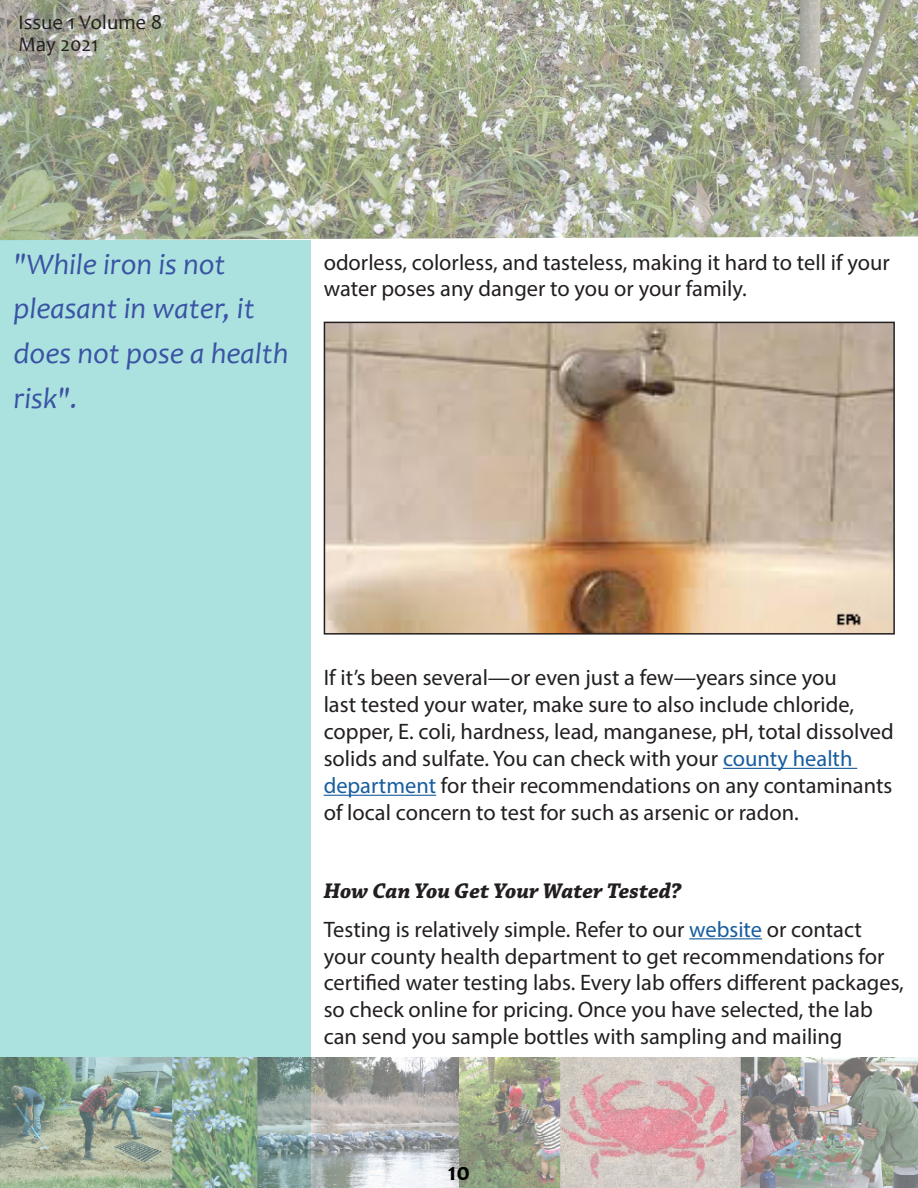
<style>
.page{position:relative;width:918px;height:1188px;background:#fff}
.page>*{position:absolute;margin:0;border:0;box-sizing:border-box;transform-origin:0 0}
.Summary_Bar_Header{font:italic 29.85px/44.8px "Candara";color:#3a53a3}
.t1{font:700 25.35px "Candara";color:#000}
.No_Spacing{font:22.35px/26.8px "Myriad Pro";color:#231f20}
.No_Spacing-2{font:italic 700 22.35px "Chaparral Pro";color:#231f20}
.t2{font:20.85px/22.4px "Candara";color:#231f20}
.s1{color:#175d9e}
</style>
<div class="page">
<img style="left:0;top:0;width:918px;height:240px">
<div style="left:0;top:240px;width:310px;height:948px;background:#abe2df"></div>
<img style="left:0;top:1058px;width:918px;height:130px">
<hr style="left:723px;top:768px;width:134px;height:1px;background:#175d9e">
<hr style="left:324px;top:795px;width:112px;height:1px;background:#175d9e">
<hr style="left:689px;top:938px;width:73px;height:1px;background:#175d9e">
<img style="left:326px;top:324px;width:567px;height:309px">
<p class="t2" style="left:18px;top:11px;width:146px">Issue 1 Volume 8<br>May 2021</p>
<p class="Summary_Bar_Header" style="left:14px;top:241px;width:277px">"While iron is not pleasant in water, it does not pose a health risk".</p>
<p class="No_Spacing" style="left:324px;top:248px;width:568px">odorless, colorless, and tasteless, making it hard to tell if your water poses any danger to you or your family.</p>
<p class="No_Spacing" style="left:324px;top:664px;width:572px">If it’s been several—or even just a few—years since you<br>last tested your water, make sure to also include chloride, copper, E. coli, hardness, lead, manganese, pH, total dissolved solids and sulfate. You can check with your <span class="s1">county health department</span> for their recommendations on any contaminants of local concern to test for such as arsenic or radon.</p>
<p class="No_Spacing-2" style="left:324px;top:878px;width:359px">How Can You Get Your Water Tested?</p>
<p class="No_Spacing" style="left:324px;top:915px;width:582px">Testing is relatively simple. Refer to our <span class="s1">website</span> or contact your county health department to get recommendations for certified water testing labs. Every lab offers different packages, so check online for pricing. Once you have selected, the lab can send you sample bottles with sampling and mailing</p>
<p class="t1" style="left:448px;top:1156px;width:24px">10</p>
</div>
